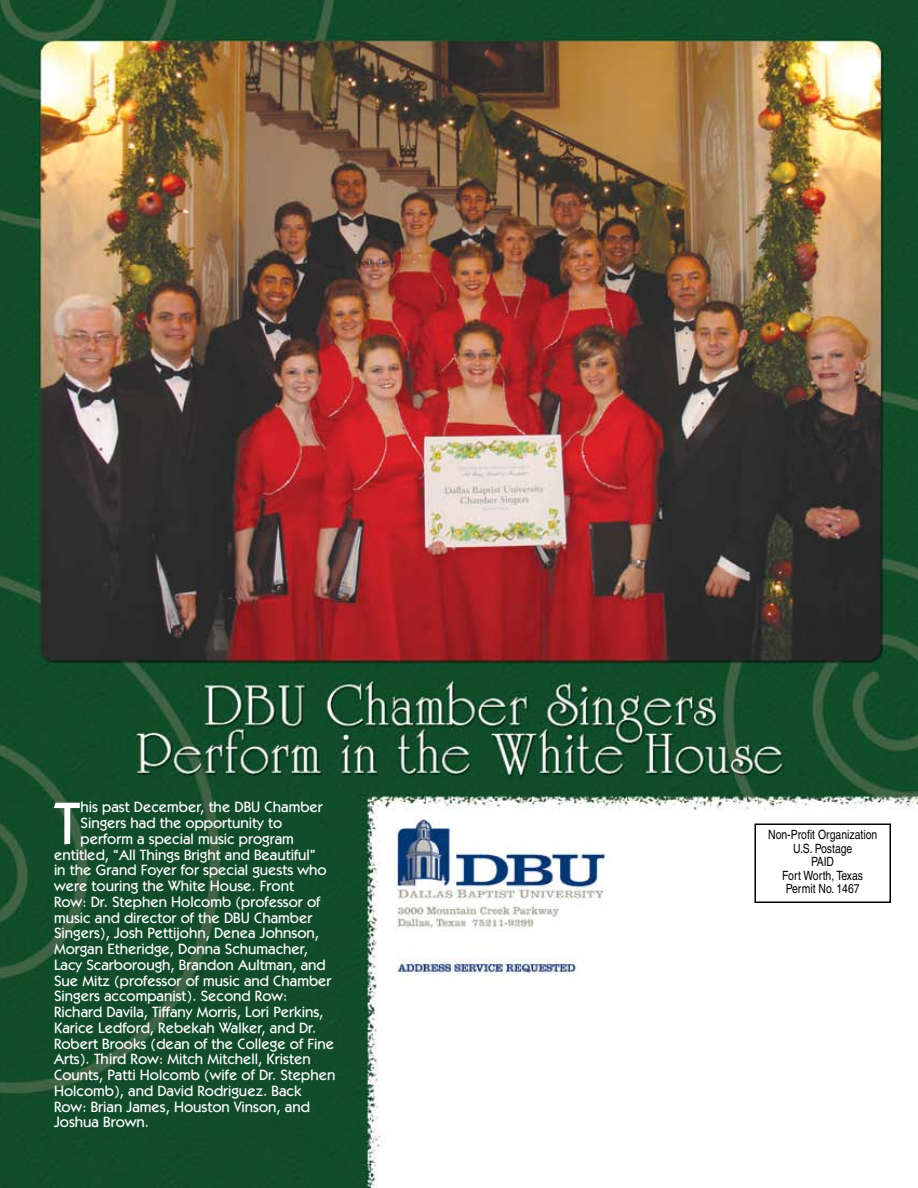
<style>
.page{position:relative;width:918px;height:1188px;background:#fff}
.page>*{position:absolute;margin:0;border:0;box-sizing:border-box;transform-origin:0 0}
.t1{font:500 59.85px "Itc Kabel";color:#fff}
.t2{font:500 15px "Itc Kabel";color:#fff}
.t3{font:condensed 12.75px/13.5px "Helvetica";color:#000;text-align:center}
</style>
<div class="page">
<img style="left:0;top:0;width:918px;height:1188px">
<div style="left:754px;top:824px;width:137px;height:79px;border:2px solid #000"></div>
<h1 class="t1" style="left:54px;top:788px;width:28px">T</h1>
<p class="t2" style="left:81px;top:798px;width:244px">his past December, the DBU Chamber</p>
<p class="t2" style="left:81px;top:814px;width:203px">Singers had the opportunity to</p>
<p class="t2" style="left:81px;top:830px;width:215px">perform a special music program</p>
<p class="t2" style="left:54px;top:846px;width:263px">entitled, “All Things Bright and Beautiful”</p>
<p class="t2" style="left:54px;top:861px;width:274px">in the Grand Foyer for special guests who</p>
<p class="t2" style="left:54px;top:877px;width:242px">were touring the White House. Front</p>
<p class="t2" style="left:54px;top:893px;width:268px">Row: Dr. Stephen Holcomb (professor of</p>
<p class="t2" style="left:54px;top:909px;width:260px">music and director of the DBU Chamber</p>
<p class="t2" style="left:54px;top:924px;width:267px">Singers), Josh Pettijohn, Denea Johnson,</p>
<p class="t2" style="left:54px;top:940px;width:255px">Morgan Etheridge, Donna Schumacher,</p>
<p class="t2" style="left:54px;top:956px;width:273px">Lacy Scarborough, Brandon Aultman, and</p>
<p class="t2" style="left:54px;top:972px;width:279px">Sue Mitz (professor of music and Chamber</p>
<p class="t2" style="left:54px;top:987px;width:235px">Singers accompanist). Second Row:</p>
<p class="t2" style="left:54px;top:1003px;width:271px">Richard Davila, Tiffany Morris, Lori Perkins,</p>
<p class="t2" style="left:54px;top:1019px;width:264px">Karice Ledford, Rebekah Walker, and Dr.</p>
<p class="t2" style="left:54px;top:1035px;width:282px">Robert Brooks (dean of the College of Fine</p>
<p class="t2" style="left:54px;top:1050px;width:258px">Arts). Third Row: Mitch Mitchell, Kristen</p>
<p class="t2" style="left:54px;top:1066px;width:283px">Counts, Patti Holcomb (wife of Dr. Stephen</p>
<p class="t2" style="left:54px;top:1082px;width:249px">Holcomb), and David Rodriguez. Back</p>
<p class="t2" style="left:54px;top:1098px;width:257px">Row: Brian James, Houston Vinson, and</p>
<p class="t2" style="left:54px;top:1113px;width:97px">Joshua Brown.</p>
<p class="t3" style="left:768px;top:828px;width:111px">Non-Profit Organization<br>U.S. Postage<br>PAID<br>Fort Worth, Texas<br>Permit No. 1467</p>
</div>
